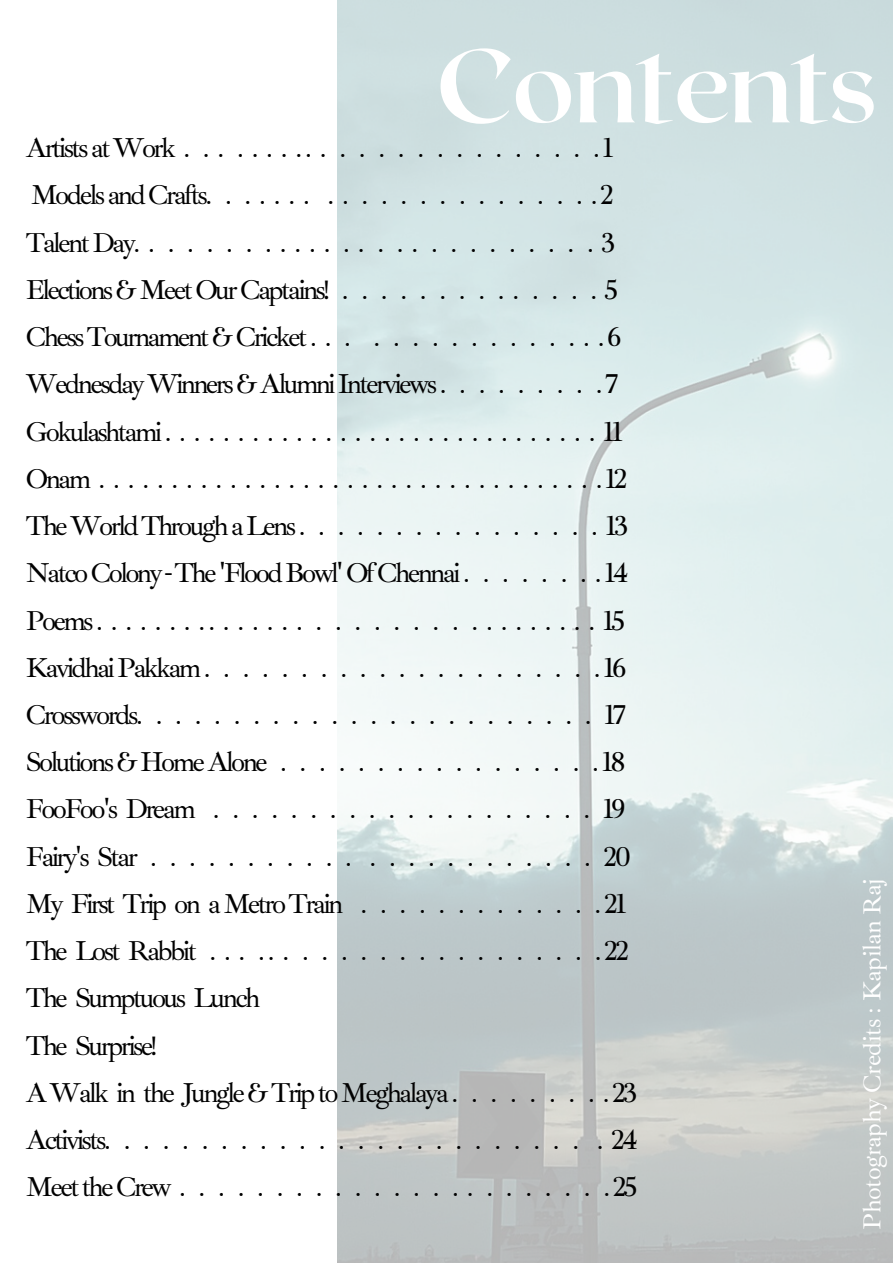
<style>
.page{position:relative;width:893px;height:1264px;background:#fff}
.page>*{position:absolute;margin:0;border:0;box-sizing:border-box;transform-origin:0 0}
.t1{font:700 103.5px "Roxborough CF";letter-spacing:-.02em;color:#fff}
.t2{font:28.05px/47.2px "Ibarra Real Nova";letter-spacing:-.095em;color:#010101}
.t3{font:25.35px "Ibarra Real Nova";letter-spacing:-.025em;color:#fff}
</style>
<div class="page">
<img style="left:337px;top:0;width:555px;height:1262px">
<h1 class="t1" style="left:436px;top:19px;width:443px">Contents</h1>
<p class="t2" style="left:26px;top:124px;width:613px">ArtistsatWork. .. ....... . . . . . . . . . . . . . .1<br>ModelsandCrafts. . ..... .. . . . . . . . . . . . ..2<br>TalentDay..........................3<br>Elections &amp; Meet Our Captains! . . . . . . . . . . . . . . 5<br>ChessTournament&amp;Cricket. . . . . . . . . . . . . . . .6<br>Wednesday Winners &amp; Alumni Interviews . . . . . . . . . 7<br>Gokulashtami..............................11<br>Onam...................................12<br>TheWorldThroughaLens. . . . . . . . . . . . . . . . 13<br>Natco Colony - The 'Flood Bowl' Of Chennai . . . . . . . . 14<br>Poems............... . . . . . . . . .........15<br>KavidhaiPakkam.....................16<br>Crosswords........................17<br>Solutions&amp;HomeAlone . . . . . . . . . . . . . . . . .18<br>FooFoo'sDream ....................19<br>Fairy'sStar........... ............20<br>My First Trip on aMetroTrain . . . . . . . . . . . . .21<br>TheLostRabbit......................22<br>The Sumptuous Lunch<br>The Surprise!<br>A Walk in the Jungle &amp; Trip to Meghalaya . . . . . . . . . 23<br>Activists......................... .24<br>MeettheCrew.......................25</p>
<p class="t3" style="left:856px;top:1229px;width:353px;rotate:-90deg">Photography Credits : Kapilan Raj</p>
</div>
